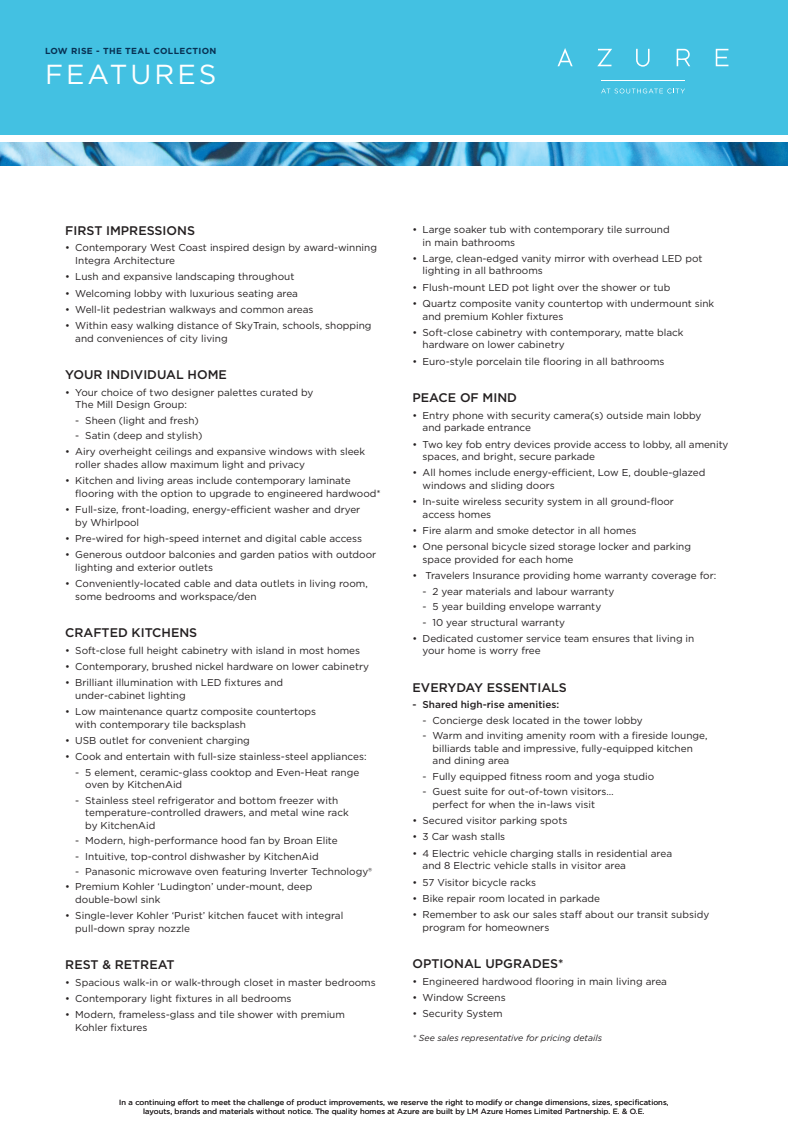
<style>
.page{position:relative;width:788px;height:1148px;background:#fff}
.page>*{position:absolute;margin:0;border:0;box-sizing:border-box;transform-origin:0 0}
.t1{font:27.5px "Gotham";letter-spacing:.11em;color:#fff}
.t2{font:500 12.5px "Gotham";color:#231f20}
.t3{font:10px/12.5px "Gotham";color:#231f20}
.t4{font:500 10px "Gotham";color:#231f20}
.t5{font:italic 8.75px "Gotham";color:#231f20}
.t6{font:700 8.75px "Gotham";letter-spacing:.04em;color:#083153}
.t7{font:7.5px/9.4px "Gotham";letter-spacing:.01em;color:#231f20;text-align:center}
</style>
<div class="page">
<img style="left:0;top:143px;width:788px;height:22px">
<div style="left:0;top:0;width:788px;height:135px;background:#43c1e2"></div>
<svg style="left:601px;top:88px;width:84px;height:5px"></svg>
<hr style="left:601px;top:80px;width:83px;height:1px;background:#fff">
<svg style="left:557px;top:48px;width:15px;height:18px"></svg>
<svg style="left:597px;top:49px;width:15px;height:17px"></svg>
<svg style="left:636px;top:49px;width:13px;height:18px"></svg>
<svg style="left:715px;top:49px;width:13px;height:17px"></svg>
<svg style="left:676px;top:49px;width:14px;height:17px"></svg>
<p class="t6" style="left:45px;top:45px;width:173px">LOW RISE - THE TEAL COLLECTION</p>
<h1 class="t1" style="left:45px;top:57px;width:173px">FEATURES</h1>
<p class="t2" style="left:65px;top:222px;width:131px">FIRST IMPRESSIONS</p>
<p class="t3" style="left:75px;top:241px;width:303px;text-indent:-10px">• Contemporary West Coast inspired design by award-winning<br>Integra Architecture</p>
<p class="t3" style="left:65px;top:270px;width:230px">• Lush and expansive landscaping throughout</p>
<p class="t3" style="left:65px;top:286px;width:234px">• Welcoming lobby with luxurious seating area</p>
<p class="t3" style="left:65px;top:303px;width:250px">• Well-lit pedestrian walkways and common areas</p>
<p class="t3" style="left:75px;top:319px;width:298px;text-indent:-10px">• Within easy walking distance of SkyTrain, schools, shopping and conveniences of city living</p>
<p class="t2" style="left:65px;top:367px;width:163px">YOUR INDIVIDUAL HOME</p>
<p class="t3" style="left:75px;top:386px;width:240px;text-indent:-10px">• Your choice of two designer palettes curated by<br>The Mill Design Group:</p>
<p class="t3" style="left:75px;top:414px;width:125px">- Sheen (light and fresh)</p>
<p class="t3" style="left:75px;top:429px;width:129px">- Satin (deep and stylish)</p>
<p class="t3" style="left:75px;top:445px;width:291px;text-indent:-10px">• Airy overheight ceilings and expansive windows with sleek roller shades allow maximum light and privacy</p>
<p class="t3" style="left:75px;top:474px;width:307px;text-indent:-10px">• Kitchen and living areas include contemporary laminate flooring with the option to upgrade to engineered hardwood*</p>
<p class="t3" style="left:75px;top:503px;width:286px;text-indent:-10px">• Full-size, front-loading, energy-efficient washer and dryer by Whirlpool</p>
<p class="t3" style="left:65px;top:532px;width:298px">• Pre-wired for high-speed internet and digital cable access</p>
<p class="t3" style="left:75px;top:548px;width:302px;text-indent:-10px">• Generous outdoor balconies and garden patios with outdoor lighting and exterior outlets</p>
<p class="t3" style="left:75px;top:577px;width:294px;text-indent:-10px">• Conveniently-located cable and data outlets in living room, some bedrooms and workspace/den</p>
<p class="t2" style="left:65px;top:624px;width:133px">CRAFTED KITCHENS</p>
<p class="t3" style="left:65px;top:643px;width:296px">• Soft-close full height cabinetry with island in most homes</p>
<p class="t3" style="left:65px;top:660px;width:305px">• Contemporary, brushed nickel hardware on lower cabinetry</p>
<p class="t3" style="left:75px;top:676px;width:209px;text-indent:-10px">• Brilliant illumination with LED fixtures and under-cabinet lighting</p>
<p class="t3" style="left:75px;top:705px;width:242px;text-indent:-10px">• Low maintenance quartz composite countertops with contemporary tile backsplash</p>
<p class="t3" style="left:65px;top:734px;width:186px">• USB outlet for convenient charging</p>
<p class="t3" style="left:65px;top:750px;width:303px">• Cook and entertain with full-size stainless-steel appliances:</p>
<p class="t3" style="left:85px;top:765px;width:275px;text-indent:-10px">- 5 element, ceramic-glass cooktop and Even-Heat range oven by KitchenAid</p>
<p class="t3" style="left:85px;top:793px;width:265px;text-indent:-10px">- Stainless steel refrigerator and bottom freezer with temperature-controlled drawers, and metal wine rack by KitchenAid</p>
<p class="t3" style="left:75px;top:834px;width:264px">- Modern, high-performance hood fan by Broan Elite</p>
<p class="t3" style="left:75px;top:849px;width:245px">- Intuitive, top-control dishwasher by KitchenAid</p>
<p class="t3" style="left:75px;top:865px;width:298px">- Panasonic microwave oven featuring Inverter Technology®</p>
<p class="t3" style="left:75px;top:880px;width:238px;text-indent:-10px">• Premium Kohler ‘Ludington’ under-mount, deep double-bowl sink</p>
<p class="t3" style="left:75px;top:909px;width:269px;text-indent:-10px">• Single-lever Kohler ‘Purist’ kitchen faucet with integral pull-down spray nozzle</p>
<p class="t2" style="left:65px;top:956px;width:111px">REST &amp; RETREAT</p>
<p class="t3" style="left:65px;top:975px;width:312px">• Spacious walk-in or walk-through closet in master bedrooms</p>
<p class="t3" style="left:65px;top:992px;width:228px">• Contemporary light fixtures in all bedrooms</p>
<p class="t3" style="left:75px;top:1008px;width:271px;text-indent:-10px">• Modern, frameless-glass and tile shower with premium<br>Kohler fixtures</p>
<p class="t3" style="left:422px;top:223px;width:249px;text-indent:-10px">• Large soaker tub with contemporary tile surround in main bathrooms</p>
<p class="t3" style="left:422px;top:252px;width:281px;text-indent:-10px">• Large, clean-edged vanity mirror with overhead LED pot lighting in all bathrooms</p>
<p class="t3" style="left:412px;top:281px;width:259px">• Flush-mount LED pot light over the shower or tub</p>
<p class="t3" style="left:422px;top:297px;width:293px;text-indent:-10px">• Quartz composite vanity countertop with undermount sink and premium Kohler fixtures</p>
<p class="t3" style="left:422px;top:326px;width:262px;text-indent:-10px">• Soft-close cabinetry with contemporary, matte black hardware on lower cabinetry</p>
<p class="t3" style="left:412px;top:355px;width:253px">• Euro-style porcelain tile flooring in all bathrooms</p>
<p class="t2" style="left:412px;top:390px;width:106px">PEACE OF MIND</p>
<p class="t3" style="left:422px;top:409px;width:280px;text-indent:-10px">• Entry phone with security camera(s) outside main lobby and parkade entrance</p>
<p class="t3" style="left:422px;top:437px;width:307px;text-indent:-10px">• Two key fob entry devices provide access to lobby, all amenity spaces, and bright, secure parkade</p>
<p class="t3" style="left:422px;top:466px;width:284px;text-indent:-10px">• All homes include energy-efficient, Low E, double-glazed windows and sliding doors</p>
<p class="t3" style="left:422px;top:495px;width:253px;text-indent:-10px">• In-suite wireless security system in all ground-floor access homes</p>
<p class="t3" style="left:412px;top:524px;width:225px">• Fire alarm and smoke detector in all homes</p>
<p class="t3" style="left:422px;top:540px;width:270px;text-indent:-10px">• One personal bicycle sized storage locker and parking space provided for each home</p>
<p class="t3" style="left:412px;top:569px;width:305px">• Travelers Insurance providing home warranty coverage for:</p>
<p class="t3" style="left:422px;top:584px;width:193px">- 2 year materials and labour warranty</p>
<p class="t3" style="left:422px;top:600px;width:180px">- 5 year building envelope warranty</p>
<p class="t3" style="left:422px;top:615px;width:144px">- 10 year structural warranty</p>
<p class="t3" style="left:422px;top:632px;width:273px;text-indent:-10px">• Dedicated customer service team ensures that living in your home is worry free</p>
<p class="t2" style="left:412px;top:679px;width:156px">EVERYDAY ESSENTIALS</p>
<p class="t4" style="left:412px;top:698px;width:148px">- Shared high-rise amenities:</p>
<p class="t3" style="left:422px;top:714px;width:222px">- Concierge desk located in the tower lobby</p>
<p class="t3" style="left:432px;top:729px;width:276px;text-indent:-10px">- Warm and inviting amenity room with a fireside lounge, billiards table and impressive, fully-equipped kitchen and dining area</p>
<p class="t3" style="left:422px;top:769px;width:233px">- Fully equipped fitness room and yoga studio</p>
<p class="t3" style="left:432px;top:785px;width:183px;text-indent:-10px">- Guest suite for out-of-town visitors… perfect for when the in-laws visit</p>
<p class="t3" style="left:412px;top:814px;width:156px">• Secured visitor parking spots</p>
<p class="t3" style="left:412px;top:830px;width:94px">• 3 Car wash stalls</p>
<p class="t3" style="left:422px;top:846px;width:251px;text-indent:-10px">• 4 Electric vehicle charging stalls in residential area and 8 Electric vehicle stalls in visitor area</p>
<p class="t3" style="left:412px;top:875px;width:125px">• 57 Visitor bicycle racks</p>
<p class="t3" style="left:412px;top:891px;width:189px">• Bike repair room located in parkade</p>
<p class="t3" style="left:422px;top:908px;width:288px;text-indent:-10px">• Remember to ask our sales staff about our transit subsidy program for homeowners</p>
<p class="t2" style="left:412px;top:955px;width:152px">OPTIONAL UPGRADES*</p>
<p class="t3" style="left:412px;top:974px;width:256px">• Engineered hardwood flooring in main living area</p>
<p class="t3" style="left:412px;top:991px;width:95px">• Window Screens</p>
<p class="t3" style="left:412px;top:1007px;width:91px">• Security System</p>
<p class="t5" style="left:412px;top:1032px;width:191px">* See sales representative for pricing details</p>
<p class="t7" style="left:119px;top:1097px;width:550px">In a continuing effort to meet the challenge of product improvements, we reserve the right to modify or change dimensions, sizes, specifications, layouts, brands and materials without notice. The quality homes at Azure are built by LM Azure Homes Limited Partnership. E. &amp; O.E.</p>
</div>
